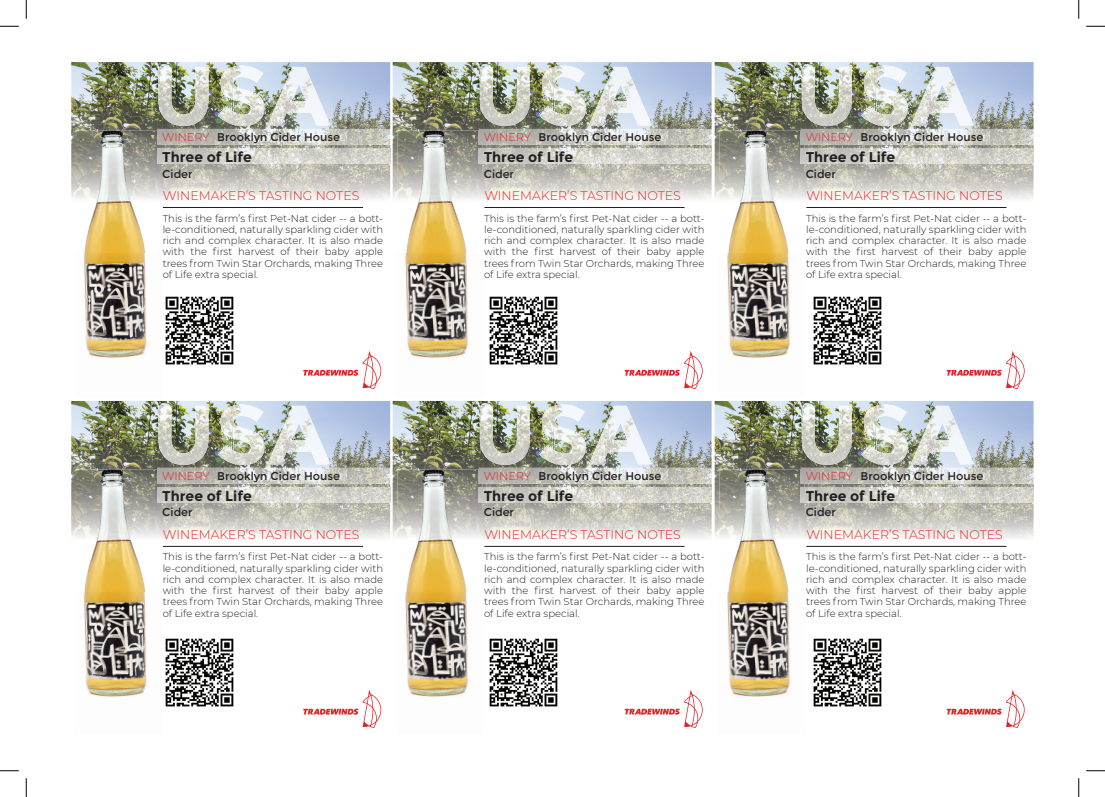
<style>
.page{position:relative;width:1105px;height:797px;background:#fff}
.page>*{position:absolute;margin:0;border:0;box-sizing:border-box;transform-origin:0 0}
.t1{font:700 14.12px "Montserrat";color:#231f20}
.t2{font:300 12.5px "Montserrat";color:#e62227}
.t3{font:11.25px "Montserrat";color:#231f20}
.t4{font:300 10px/11.2px "Montserrat";color:#231f20;text-align:justify}
.s1{font-weight:300;color:#e62227}
.s2{font-weight:100;color:#e62227}
</style>
<div class="page">
<img style="left:71px;top:62px;width:319px;height:146px">
<img style="left:158px;top:66px;width:173px;height:60px">
<img style="left:158px;top:129px;width:232px;height:16px">
<img style="left:161px;top:148px;width:229px;height:16px">
<hr style="left:163px;top:207px;width:200px;height:1px;background:#231f20">
<svg style="left:303px;top:351px;width:78px;height:38px"></svg>
<img style="left:76px;top:131px;width:85px;height:227px">
<img style="left:158px;top:131px;width:3px;height:14px">
<img style="left:71px;top:401px;width:319px;height:146px">
<img style="left:158px;top:404px;width:173px;height:61px">
<img style="left:158px;top:468px;width:232px;height:16px">
<img style="left:161px;top:487px;width:229px;height:16px">
<hr style="left:163px;top:546px;width:200px;height:1px;background:#231f20">
<svg style="left:303px;top:690px;width:78px;height:38px"></svg>
<img style="left:76px;top:469px;width:85px;height:228px">
<img style="left:158px;top:469px;width:3px;height:15px">
<img style="left:393px;top:62px;width:319px;height:146px">
<img style="left:480px;top:66px;width:172px;height:60px">
<img style="left:479px;top:129px;width:233px;height:16px">
<img style="left:482px;top:148px;width:230px;height:16px">
<hr style="left:484px;top:207px;width:200px;height:1px;background:#231f20">
<svg style="left:625px;top:351px;width:78px;height:38px"></svg>
<img style="left:397px;top:131px;width:85px;height:227px">
<img style="left:479px;top:131px;width:3px;height:14px">
<img style="left:393px;top:401px;width:319px;height:146px">
<img style="left:480px;top:404px;width:172px;height:61px">
<img style="left:479px;top:468px;width:233px;height:16px">
<img style="left:482px;top:487px;width:230px;height:16px">
<hr style="left:484px;top:546px;width:200px;height:1px;background:#231f20">
<svg style="left:625px;top:690px;width:78px;height:38px"></svg>
<img style="left:397px;top:469px;width:85px;height:228px">
<img style="left:479px;top:469px;width:3px;height:15px">
<img style="left:715px;top:62px;width:318px;height:146px">
<img style="left:802px;top:66px;width:172px;height:60px">
<img style="left:801px;top:129px;width:232px;height:16px">
<img style="left:804px;top:148px;width:229px;height:16px">
<hr style="left:806px;top:207px;width:200px;height:1px;background:#231f20">
<svg style="left:946px;top:351px;width:79px;height:38px"></svg>
<img style="left:719px;top:131px;width:85px;height:227px">
<img style="left:801px;top:131px;width:3px;height:14px">
<img style="left:715px;top:401px;width:318px;height:146px">
<img style="left:802px;top:404px;width:172px;height:61px">
<img style="left:801px;top:468px;width:232px;height:16px">
<img style="left:804px;top:487px;width:229px;height:16px">
<hr style="left:806px;top:546px;width:200px;height:1px;background:#231f20">
<svg style="left:946px;top:690px;width:79px;height:38px"></svg>
<img style="left:719px;top:469px;width:85px;height:228px">
<img style="left:801px;top:469px;width:3px;height:15px">
<img style="left:165px;top:296px;width:69px;height:69px">
<img style="left:165px;top:638px;width:69px;height:69px">
<img style="left:489px;top:296px;width:69px;height:69px">
<img style="left:489px;top:638px;width:69px;height:69px">
<img style="left:813px;top:296px;width:69px;height:69px">
<img style="left:813px;top:638px;width:69px;height:69px">
<svg style="left:0;top:25px;width:19px;height:2px"></svg>
<svg style="left:1086px;top:25px;width:19px;height:2px"></svg>
<svg style="left:0;top:770px;width:19px;height:1px"></svg>
<svg style="left:1086px;top:770px;width:19px;height:1px"></svg>
<svg style="left:25px;top:0;width:2px;height:19px"></svg>
<svg style="left:25px;top:778px;width:2px;height:19px"></svg>
<svg style="left:1078px;top:0;width:1px;height:19px"></svg>
<svg style="left:1078px;top:778px;width:1px;height:19px"></svg>
<p class="t3" style="left:162px;top:131px;width:179px"><span class="s1">WINERY</span><span class="s2">:</span> Brooklyn Cider House</p>
<p class="t3" style="left:162px;top:167px;width:32px">Cider</p>
<h1 class="t1" style="left:162px;top:148px;width:91px">Three of Life</h1>
<p class="t3" style="left:484px;top:131px;width:179px"><span class="s1">WINERY</span><span class="s2">:</span> Brooklyn Cider House</p>
<p class="t3" style="left:484px;top:167px;width:32px">Cider</p>
<h1 class="t1" style="left:484px;top:148px;width:91px">Three of Life</h1>
<p class="t3" style="left:806px;top:131px;width:179px"><span class="s1">WINERY</span><span class="s2">:</span> Brooklyn Cider House</p>
<p class="t3" style="left:806px;top:167px;width:32px">Cider</p>
<h1 class="t1" style="left:806px;top:148px;width:91px">Three of Life</h1>
<p class="t2" style="left:163px;top:187px;width:198px">WINEMAKER’S TASTING NOTES</p>
<p class="t2" style="left:484px;top:187px;width:198px">WINEMAKER’S TASTING NOTES</p>
<p class="t2" style="left:806px;top:187px;width:198px">WINEMAKER’S TASTING NOTES</p>
<p class="t4" style="left:163px;top:212px;width:222px">This is the farm’s first Pet-Nat cider -- a bott&shy;le-conditioned, naturally sparkling cider with rich and complex character. It is also made with the first harvest of their baby apple trees from Twin Star Orchards, making Three of Life extra special.</p>
<p class="t4" style="left:484px;top:212px;width:222px">This is the farm’s first Pet-Nat cider -- a bott&shy;le-conditioned, naturally sparkling cider with rich and complex character. It is also made with the first harvest of their baby apple trees from Twin Star Orchards, making Three of Life extra special.</p>
<p class="t4" style="left:806px;top:212px;width:222px">This is the farm’s first Pet-Nat cider -- a bott&shy;le-conditioned, naturally sparkling cider with rich and complex character. It is also made with the first harvest of their baby apple trees from Twin Star Orchards, making Three of Life extra special.</p>
<p class="t3" style="left:162px;top:469px;width:179px"><span class="s1">WINERY</span><span class="s2">:</span> Brooklyn Cider House</p>
<p class="t3" style="left:162px;top:506px;width:32px">Cider</p>
<h1 class="t1" style="left:162px;top:487px;width:91px">Three of Life</h1>
<p class="t3" style="left:484px;top:469px;width:179px"><span class="s1">WINERY</span><span class="s2">:</span> Brooklyn Cider House</p>
<p class="t3" style="left:484px;top:506px;width:32px">Cider</p>
<h1 class="t1" style="left:484px;top:487px;width:91px">Three of Life</h1>
<p class="t3" style="left:806px;top:469px;width:179px"><span class="s1">WINERY</span><span class="s2">:</span> Brooklyn Cider House</p>
<p class="t3" style="left:806px;top:506px;width:32px">Cider</p>
<h1 class="t1" style="left:806px;top:487px;width:91px">Three of Life</h1>
<p class="t2" style="left:163px;top:526px;width:198px">WINEMAKER’S TASTING NOTES</p>
<p class="t2" style="left:484px;top:526px;width:198px">WINEMAKER’S TASTING NOTES</p>
<p class="t2" style="left:806px;top:526px;width:198px">WINEMAKER’S TASTING NOTES</p>
<p class="t4" style="left:163px;top:551px;width:222px">This is the farm’s first Pet-Nat cider -- a bott&shy;le-conditioned, naturally sparkling cider with rich and complex character. It is also made with the first harvest of their baby apple trees from Twin Star Orchards, making Three of Life extra special.</p>
<p class="t4" style="left:484px;top:551px;width:222px">This is the farm’s first Pet-Nat cider -- a bott&shy;le-conditioned, naturally sparkling cider with rich and complex character. It is also made with the first harvest of their baby apple trees from Twin Star Orchards, making Three of Life extra special.</p>
<p class="t4" style="left:806px;top:551px;width:222px">This is the farm’s first Pet-Nat cider -- a bott&shy;le-conditioned, naturally sparkling cider with rich and complex character. It is also made with the first harvest of their baby apple trees from Twin Star Orchards, making Three of Life extra special.</p>
</div>
